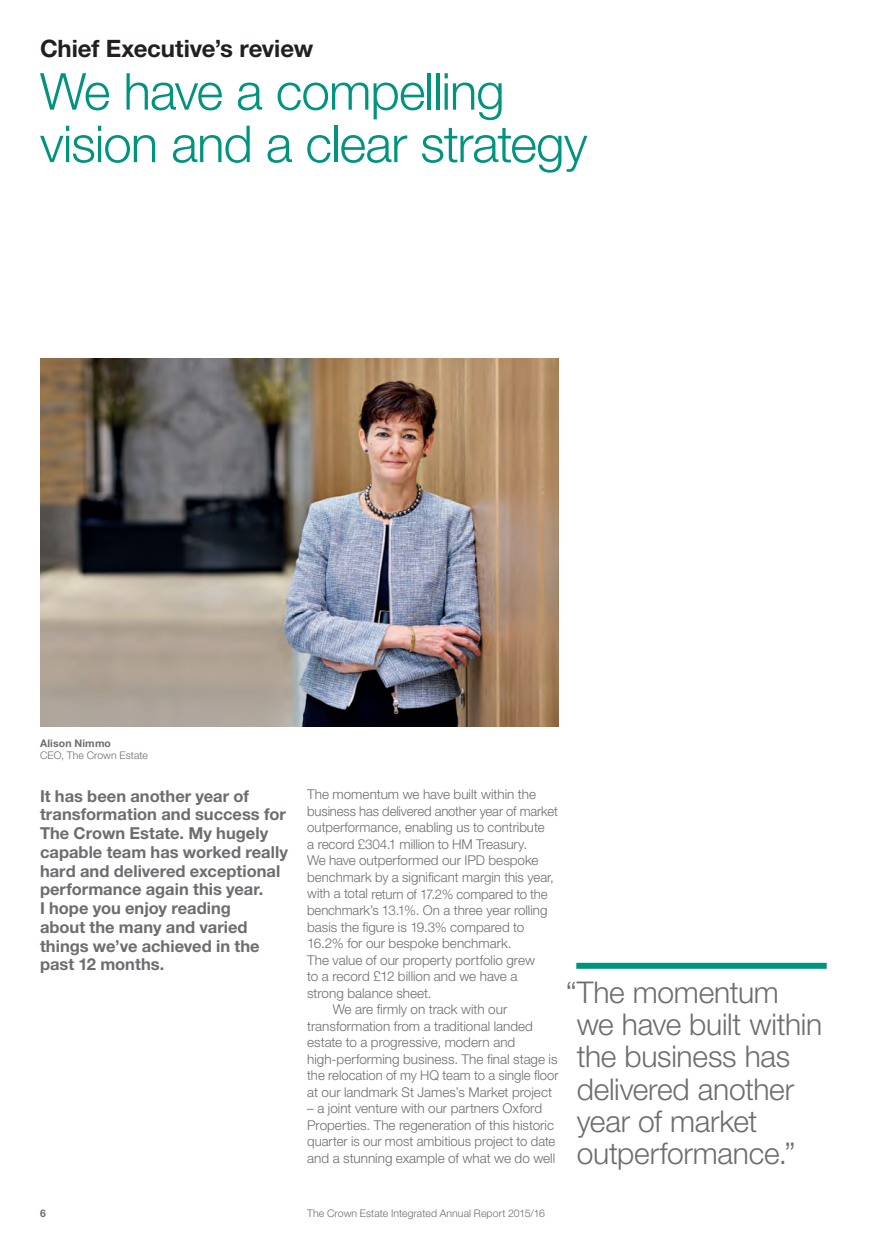
<style>
.page{position:relative;width:888px;height:1258px;background:#fff}
.page>*{position:absolute;margin:0;border:0;box-sizing:border-box;transform-origin:0 0}
.t1{font:300 51px/52.5px "Helvetica Neue LT Pro";letter-spacing:-.02em;color:#00937e}
.t2{font:300 30px/32.2px "Helvetica Neue LT Pro";letter-spacing:-.01em;color:#6c6d70}
.t3{font:700 24px "Helvetica Neue LT Pro";letter-spacing:-.005em;color:#231f20}
.t4{font:700 16.5px/18.8px "Helvetica Neue LT Pro";color:#6c6d70}
.t5{font:300 13.5px/16.5px "Helvetica Neue LT Pro";color:#6c6d70}
.t6{font:300 10.5px "Helvetica Neue LT Pro";letter-spacing:.005em;color:#6c6d70}
.t7{font:700 10.5px "Helvetica Neue LT Pro";letter-spacing:.015em;color:#6c6d70}
</style>
<div class="page">
<img style="left:40px;top:359px;width:518px;height:367px">
<div style="left:576px;top:963px;width:251px;height:6px;background:#00937e"></div>
<h3 class="t3" style="left:40px;top:33px;width:275px">Chief Executive’s review</h3>
<h1 class="t1" style="left:40px;top:64px;width:549px">We have a compelling vision and a clear strategy</h1>
<p class="t7" style="left:40px;top:736px;width:73px">Alison Nimmo</p>
<p class="t6" style="left:40px;top:749px;width:109px">CEO, The Crown Estate</p>
<p class="t4" style="left:40px;top:786px;width:249px">It has been another year of transformation and success for<br>The Crown Estate. My hugely capable team has worked really hard and delivered exceptional performance again this year.<br>I hope you enjoy reading<br>about the many and varied things we’ve achieved in the past 12 months.</p>
<p class="t5" style="left:307px;top:786px;width:230px">The momentum we have built within the</p>
<p class="t5" style="left:307px;top:803px;width:252px">business has delivered another year of market</p>
<p class="t5" style="left:307px;top:819px;width:239px">outperformance, enabling us to contribute</p>
<p class="t5" style="left:307px;top:836px;width:221px">a record £304.1 million to HM Treasury.</p>
<p class="t5" style="left:307px;top:852px;width:233px">We have outperformed our IPD bespoke</p>
<p class="t5" style="left:307px;top:869px;width:248px">benchmark by a significant margin this year,</p>
<p class="t5" style="left:307px;top:885px;width:242px">with a total return of 17.2% compared to the</p>
<p class="t5" style="left:307px;top:902px;width:242px">benchmark’s 13.1%. On a three year rolling</p>
<p class="t5" style="left:307px;top:918px;width:219px">basis the figure is 19.3% compared to</p>
<p class="t5" style="left:307px;top:935px;width:206px">16.2% for our bespoke benchmark.</p>
<p class="t5" style="left:307px;top:951px;width:229px">The value of our property portfolio grew</p>
<p class="t5" style="left:307px;top:968px;width:212px">to a record £12 billion and we have a</p>
<p class="t5" style="left:307px;top:984px;width:126px">strong balance sheet.</p>
<p class="t5" style="left:333px;top:1001px;width:176px">We are firmly on track with our</p>
<p class="t5" style="left:307px;top:1017px;width:227px">transformation from a traditional landed</p>
<p class="t5" style="left:307px;top:1034px;width:210px">estate to a progressive, modern and</p>
<p class="t5" style="left:307px;top:1050px;width:252px">high-performing business. The final stage is</p>
<p class="t5" style="left:307px;top:1067px;width:253px">the relocation of my HQ team to a single floor</p>
<p class="t5" style="left:307px;top:1083px;width:246px">at our landmark St James’s Market project</p>
<p class="t5" style="left:307px;top:1100px;width:250px">– a joint venture with our partners Oxford Properties. The regeneration of this historic quarter is our most ambitious project to date and a stunning example of what we do well</p>
<h2 class="t2" style="left:577px;top:975px;width:247px;text-indent:-11px">“ The momentum we have built within the business has delivered another year of market outperformance.”</h2>
<p class="t7" style="left:40px;top:1207px;width:7px">6</p>
<p class="t6" style="left:307px;top:1207px;width:239px">The Crown Estate Integrated Annual Report 2015/16</p>
</div>
